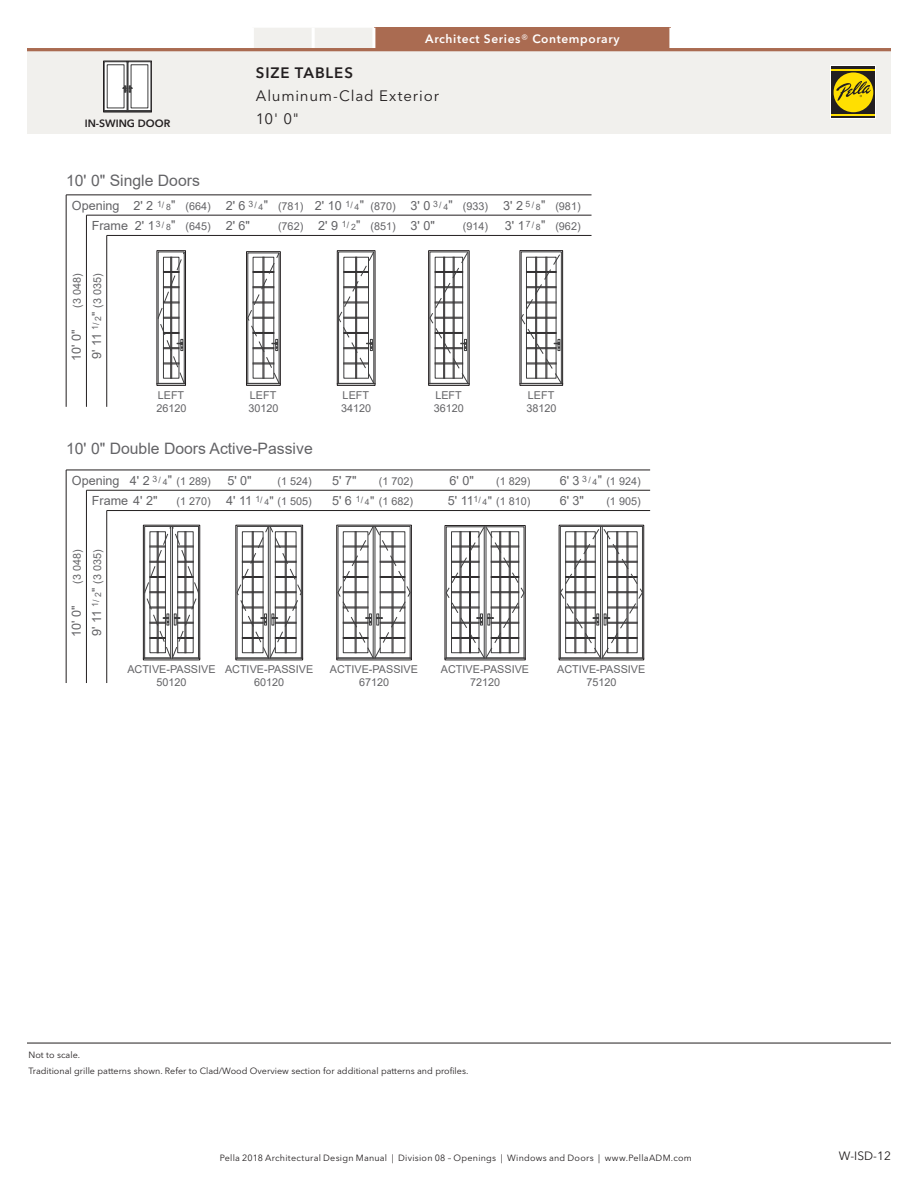
<style>
.page{position:relative;width:918px;height:1188px;background:#fff}
.page>*{position:absolute;margin:0;border:0;box-sizing:border-box;transform-origin:0 0}
.t1{font:15.75px "Arial";color:#636366}
.t2{font:15px/23px "Avenir Next LT Pro";letter-spacing:.055em;color:#231f20}
.t3{font:600 15px "Avenir Next LT Pro";letter-spacing:.06em;color:#231f20}
.t4{font:12.6px/20.2px "Arial";color:#636366}
.t5{font:12.15px "Arial";color:#636366}
.t6{font:600 12px "Avenir Next LT Pro";letter-spacing:.05em;color:#fff}
.t7{font:12px "Avenir Next LT Pro";color:#231f20}
.t8{font:10.8px/20.2px "Arial";color:#636366}
.t9{font:600 10.5px "Avenir Next LT Pro";color:#231f20}
.t10{font:9px/16.5px "Avenir Next LT Pro";color:#231f20}
.t11{font:9px "Avenir Next LT Pro";letter-spacing:.025em;color:#231f20}
.t12{font:8.7px "Arial";color:#636366}
.s1{font-weight:400}
.s2{font-size:12.15px}
.s3{font-size:8.7px}
.s4{font-size:12.6px}
</style>
<div class="page">
<div style="left:254px;top:28px;width:118px;height:20px;background:#f1f0ed"></div>
<div style="left:374px;top:28px;width:297px;height:21px;background:#aa6b51"></div>
<hr style="left:312px;top:28px;width:3px;height:21px;background:#fff">
<hr style="left:372px;top:28px;width:3px;height:21px;background:#fff">
<hr style="left:669px;top:28px;width:3px;height:21px;background:#fff">
<div style="left:27px;top:51px;width:864px;height:83px;background:#f1f0ed"></div>
<svg style="left:831px;top:65px;width:45px;height:54px"></svg>
<div style="left:832px;top:66px;width:43px;height:52px;background:#231f20"></div>
<hr style="left:832px;top:69px;width:43px;height:2px;background:#ffdf01">
<hr style="left:832px;top:114px;width:43px;height:2px;background:#ffdf01">
<div style="left:834px;top:72px;width:39px;height:40px;background:#ffdf01;border-radius:50%"></div>
<svg style="left:836px;top:81px;width:35px;height:20px"></svg>
<svg style="left:105px;top:63px;width:45px;height:47px;background:#ddd"></svg>
<div style="left:103px;top:61px;width:49px;height:51px;border:1px solid #231f20"></div>
<hr style="left:27px;top:48px;width:864px;height:3px;background:#aa6b51">
<hr style="left:27px;top:1043px;width:864px;height:1px;background:#231f20">
<hr style="left:66px;top:194px;width:526px;height:1px;background:#231f20">
<hr style="left:86px;top:215px;width:506px;height:1px;background:#231f20">
<hr style="left:107px;top:235px;width:485px;height:1px;background:#231f20">
<hr style="left:106px;top:235px;width:1px;height:172px;background:#231f20">
<hr style="left:66px;top:195px;width:1px;height:212px;background:#231f20">
<hr style="left:86px;top:215px;width:1px;height:192px;background:#231f20">
<hr style="left:66px;top:470px;width:584px;height:1px;background:#231f20">
<hr style="left:86px;top:490px;width:564px;height:1px;background:#231f20">
<hr style="left:107px;top:510px;width:543px;height:1px;background:#231f20">
<hr style="left:106px;top:511px;width:1px;height:172px;background:#231f20">
<hr style="left:66px;top:470px;width:1px;height:213px;background:#231f20">
<hr style="left:86px;top:490px;width:1px;height:193px;background:#231f20">
<div style="left:559px;top:525px;width:85px;height:135px;border:1px solid #231f20"></div>
<div style="left:445px;top:525px;width:81px;height:135px;border:1px solid #231f20"></div>
<div style="left:336px;top:525px;width:76px;height:135px;border:1px solid #231f20"></div>
<div style="left:235px;top:525px;width:68px;height:135px;border:1px solid #231f20"></div>
<div style="left:143px;top:525px;width:57px;height:135px;border:1px solid #231f20"></div>
<div style="left:520px;top:250px;width:43px;height:136px;border:1px solid #231f20"></div>
<div style="left:428px;top:250px;width:42px;height:136px;border:1px solid #231f20"></div>
<div style="left:337px;top:250px;width:38px;height:136px;border:1px solid #231f20"></div>
<div style="left:246px;top:251px;width:35px;height:135px;border:1px solid #231f20"></div>
<div style="left:157px;top:250px;width:29px;height:136px;border:1px solid #231f20"></div>
<svg style="left:560px;top:526px;width:83px;height:133px"></svg>
<svg style="left:446px;top:526px;width:79px;height:133px"></svg>
<svg style="left:337px;top:526px;width:74px;height:133px"></svg>
<svg style="left:237px;top:526px;width:65px;height:133px"></svg>
<svg style="left:144px;top:526px;width:55px;height:133px"></svg>
<svg style="left:521px;top:251px;width:41px;height:133px"></svg>
<svg style="left:429px;top:251px;width:40px;height:133px"></svg>
<svg style="left:338px;top:251px;width:36px;height:133px"></svg>
<svg style="left:247px;top:252px;width:33px;height:132px"></svg>
<svg style="left:157px;top:251px;width:29px;height:133px"></svg>
<p class="t9" style="left:85px;top:116px;width:87px">IN-SWING DOOR</p>
<h1 class="t1" style="left:66px;top:169px;width:135px">10' 0" Single Doors</h1>
<p class="t6" style="left:425px;top:31px;width:196px">Architect Series<span class="s1">®</span> Contemporary</p>
<h2 class="t3" style="left:256px;top:63px;width:99px">SIZE TABLES</h2>
<h2 class="t2" style="left:256px;top:84px;width:185px">Aluminum-Clad Exterior<br>10' 0"</h2>
<p class="t4" style="left:72px;top:195px;width:49px">Opening</p>
<p class="t12" style="left:532px;top:200px;width:15px">/8<span class="s2">"</span></p>
<p class="t12" style="left:346px;top:198px;width:6px">1</p>
<p class="t4" style="left:133px;top:195px;width:39px">2' 2 <sup>1</sup><span class="s3">/8</span></p>
<p class="t8" style="left:135px;top:216px;width:77px"><span class="s4">2' 1</span> <sup>/</sup> <span class="s3">8</span><span class="s2">"</span> (645)</p>
<p class="t4" style="left:226px;top:195px;width:33px">2' 6 <sup>3</sup><span class="s3">/</span></p>
<p class="t8" style="left:278px;top:196px;width:27px">(781) (762)</p>
<p class="t4" style="left:411px;top:195px;width:33px">3' 0 <sup>3</sup><span class="s3">/</span></p>
<p class="t4" style="left:315px;top:195px;width:28px">2' 10</p>
<p class="t8" style="left:370px;top:196px;width:27px">(870)</p>
<p class="t4" style="left:318px;top:215px;width:21px">2' 9</p>
<p class="t8" style="left:370px;top:216px;width:66px">(851) <span class="s4">3' 0"</span></p>
<p class="t4" style="left:503px;top:195px;width:23px">3' 2<br>3' 1</p>
<p class="t12" style="left:526px;top:198px;width:6px">5</p>
<p class="t8" style="left:171px;top:196px;width:41px"><span class="s2">"</span> (664)</p>
<p class="t12" style="left:259px;top:200px;width:11px">4<span class="s2">"</span></p>
<p class="t12" style="left:350px;top:200px;width:15px">/4<span class="s2">"</span></p>
<p class="t12" style="left:443px;top:200px;width:11px">4<span class="s2">"</span></p>
<p class="t8" style="left:463px;top:196px;width:27px">(933)</p>
<p class="t12" style="left:156px;top:218px;width:6px">3</p>
<p class="t4" style="left:226px;top:215px;width:26px">2' 6"</p>
<p class="t12" style="left:342px;top:218px;width:6px">1</p>
<p class="t12" style="left:526px;top:219px;width:16px">7 8</p>
<p class="t12" style="left:532px;top:219px;width:15px">/ <span class="s2">"</span></p>
<p class="t12" style="left:347px;top:220px;width:15px">/2<span class="s2">"</span></p>
<p class="t4" style="left:92px;top:215px;width:38px">Frame</p>
<p class="t8" style="left:463px;top:216px;width:27px">(914)</p>
<p class="t8" style="left:555px;top:196px;width:27px">(981) (962)</p>
<p class="t8" style="left:67px;top:308px;width:36px;rotate:-90deg">(3 048) (3 035)</p>
<p class="t5" style="left:88px;top:316px;width:6px;rotate:-90deg">"</p>
<p class="t12" style="left:91px;top:325px;width:10px;rotate:-90deg">/2</p>
<p class="t12" style="left:89px;top:330px;width:6px;rotate:-90deg">1</p>
<p class="t4" style="left:66px;top:361px;width:33px;rotate:-90deg">10' 0"<br>9' 11</p>
<p class="t8" style="left:158px;top:385px;width:28px">LEFT</p>
<p class="t8" style="left:250px;top:385px;width:28px">LEFT</p>
<p class="t8" style="left:343px;top:385px;width:28px">LEFT</p>
<p class="t8" style="left:435px;top:385px;width:28px">LEFT</p>
<p class="t8" style="left:528px;top:385px;width:28px">LEFT</p>
<p class="t8" style="left:156px;top:398px;width:32px">26120</p>
<p class="t8" style="left:248px;top:398px;width:32px">30120</p>
<p class="t8" style="left:341px;top:398px;width:32px">34120</p>
<p class="t8" style="left:434px;top:398px;width:32px">36120</p>
<p class="t8" style="left:526px;top:398px;width:32px">38120</p>
<h1 class="t1" style="left:66px;top:438px;width:248px">10' 0" Double Doors Active-Passive</h1>
<p class="t4" style="left:72px;top:470px;width:49px">Opening</p>
<p class="t12" style="left:153px;top:473px;width:10px">3/</p>
<p class="t4" style="left:92px;top:490px;width:67px">Frame 4' 2"</p>
<p class="t4" style="left:130px;top:470px;width:21px">4' 2</p>
<p class="t12" style="left:163px;top:476px;width:11px">4<span class="s2">"</span></p>
<p class="t8" style="left:177px;top:471px;width:36px">(1 289)</p>
<p class="t8" style="left:177px;top:491px;width:36px">(1 270)</p>
<p class="t4" style="left:227px;top:470px;width:26px">5' 0"</p>
<p class="t8" style="left:277px;top:471px;width:36px">(1 524)</p>
<p class="t4" style="left:226px;top:490px;width:35px">4' 11 <sup>1</sup></p>
<p class="t12" style="left:260px;top:495px;width:15px">/4<span class="s2">"</span></p>
<p class="t8" style="left:277px;top:491px;width:36px">(1 505)</p>
<p class="t4" style="left:332px;top:470px;width:26px">5' 7"</p>
<p class="t8" style="left:361px;top:471px;width:54px;text-align:right">(1 702)<br><sup>/</sup> <span class="s3">4</span><span class="s2">"</span> (1 682)</p>
<p class="t4" style="left:332px;top:490px;width:30px">5' 6 <sup>1</sup></p>
<p class="t4" style="left:450px;top:470px;width:26px">6' 0"</p>
<p class="t8" style="left:496px;top:471px;width:36px">(1 829)</p>
<p class="t12" style="left:474px;top:493px;width:6px">1</p>
<p class="t4" style="left:448px;top:490px;width:27px">5' 11</p>
<p class="t12" style="left:478px;top:495px;width:15px">/4<span class="s2">"</span></p>
<p class="t8" style="left:496px;top:491px;width:36px">(1 810)</p>
<p class="t4" style="left:560px;top:470px;width:33px">6' 3 <sup>3</sup><span class="s3">/<br></span>6' 3"</p>
<p class="t8" style="left:606px;top:471px;width:36px">(1 924) (1 905)</p>
<p class="t12" style="left:593px;top:476px;width:11px">4<span class="s2">"</span></p>
<p class="t8" style="left:67px;top:584px;width:36px;rotate:-90deg">(3 048) (3 035)</p>
<p class="t5" style="left:88px;top:592px;width:6px;rotate:-90deg">"</p>
<p class="t12" style="left:91px;top:602px;width:10px;rotate:-90deg">/2</p>
<p class="t12" style="left:89px;top:607px;width:6px;rotate:-90deg">1</p>
<p class="t4" style="left:66px;top:637px;width:33px;rotate:-90deg">10' 0"<br>9' 11</p>
<p class="t8" style="left:127px;top:659px;width:90px">ACTIVE-PASSIVE</p>
<p class="t8" style="left:225px;top:659px;width:90px">ACTIVE-PASSIVE</p>
<p class="t8" style="left:330px;top:659px;width:90px">ACTIVE-PASSIVE</p>
<p class="t8" style="left:441px;top:659px;width:90px">ACTIVE-PASSIVE</p>
<p class="t8" style="left:557px;top:659px;width:90px">ACTIVE-PASSIVE</p>
<p class="t8" style="left:157px;top:672px;width:32px">50120</p>
<p class="t8" style="left:254px;top:672px;width:32px">60120</p>
<p class="t8" style="left:359px;top:672px;width:32px">67120</p>
<p class="t8" style="left:470px;top:672px;width:32px">72120</p>
<p class="t8" style="left:586px;top:672px;width:32px">75120</p>
<p class="t10" style="left:29px;top:1047px;width:441px">Not to scale.<br>Traditional grille patterns shown. Refer to Clad/Wood Overview section for additional patterns and profiles.</p>
<p class="t11" style="left:220px;top:1153px;width:474px">Pella 2018 Architectural Design Manual | Division 08 – Openings | Windows and Doors | www.PellaADM.com</p>
<p class="t7" style="left:839px;top:1149px;width:54px">W-ISD-12</p>
</div>
